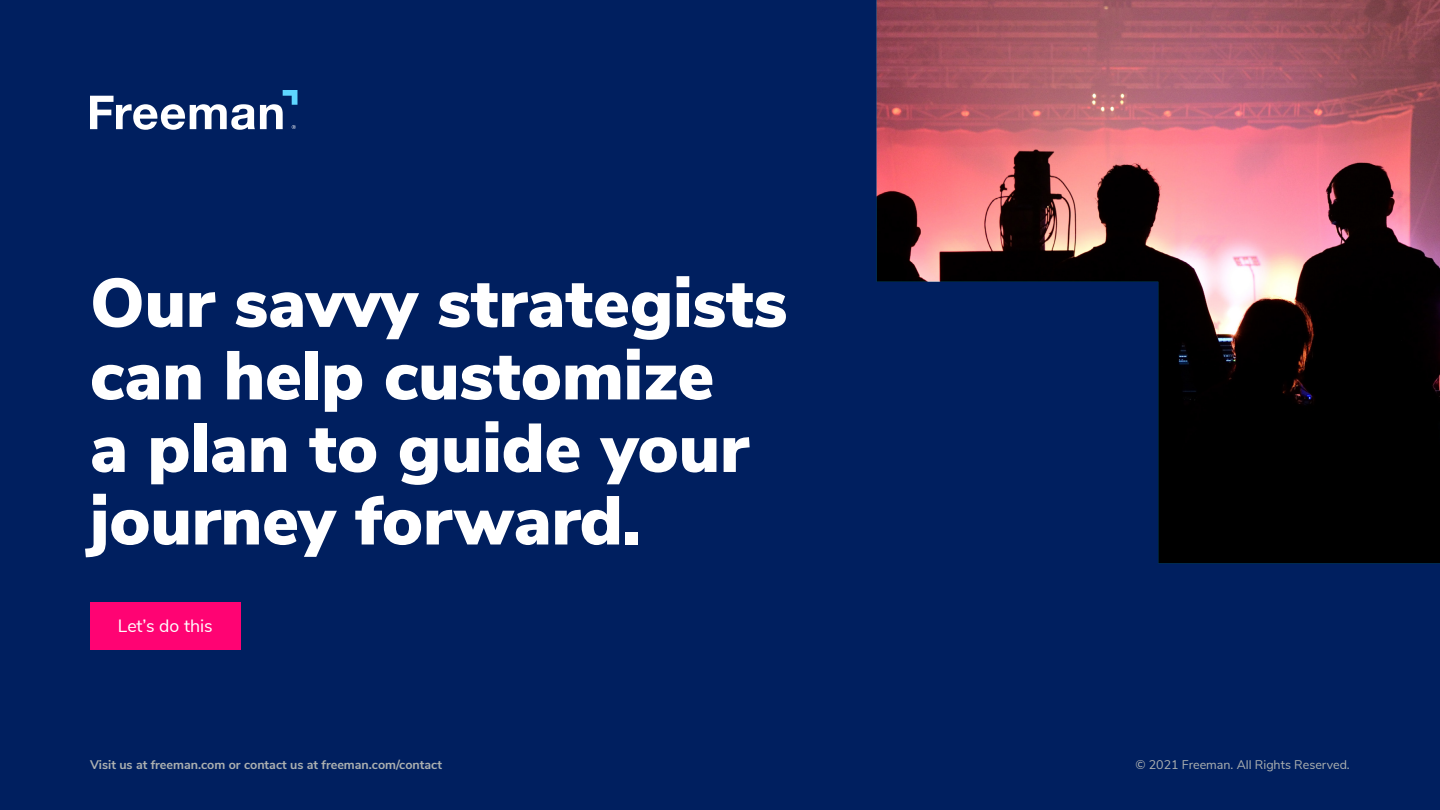
<style>
.page{position:relative;width:1440px;height:810px;background:#001f5f}
.page>*{position:absolute;margin:0;border:0;box-sizing:border-box;transform-origin:0 0}
.t1{font:900 68.75px/72.5px "Nunito Sans";color:#fff}
.t2{font:17.75px "Nunito Sans";color:#fff}
.t3{font:700 12.5px "Nunito Sans";color:#adb1b1}
.t4{font:12.5px "Nunito Sans";color:#adb1b1}
</style>
<div class="page">
<div style="left:90px;top:602px;width:151px;height:48px;background:#ff0373"></div>
<img style="left:877px;top:0;width:563px;height:563px">
<svg style="left:90px;top:90px;width:208px;height:40px"></svg>
<p class="t1" style="left:90px;top:264px;width:699px">Our savvy strategists can help customize<br>a plan to guide your journey forward.</p>
<p class="t2" style="left:118px;top:613px;width:97px">Let’s do this</p>
<p class="t3" style="left:90px;top:755px;width:353px">Visit us at freeman.com or contact us at freeman.com/contact</p>
<p class="t4" style="left:1135px;top:755px;width:216px">© 2021 Freeman. All Rights Reserved.</p>
</div>
